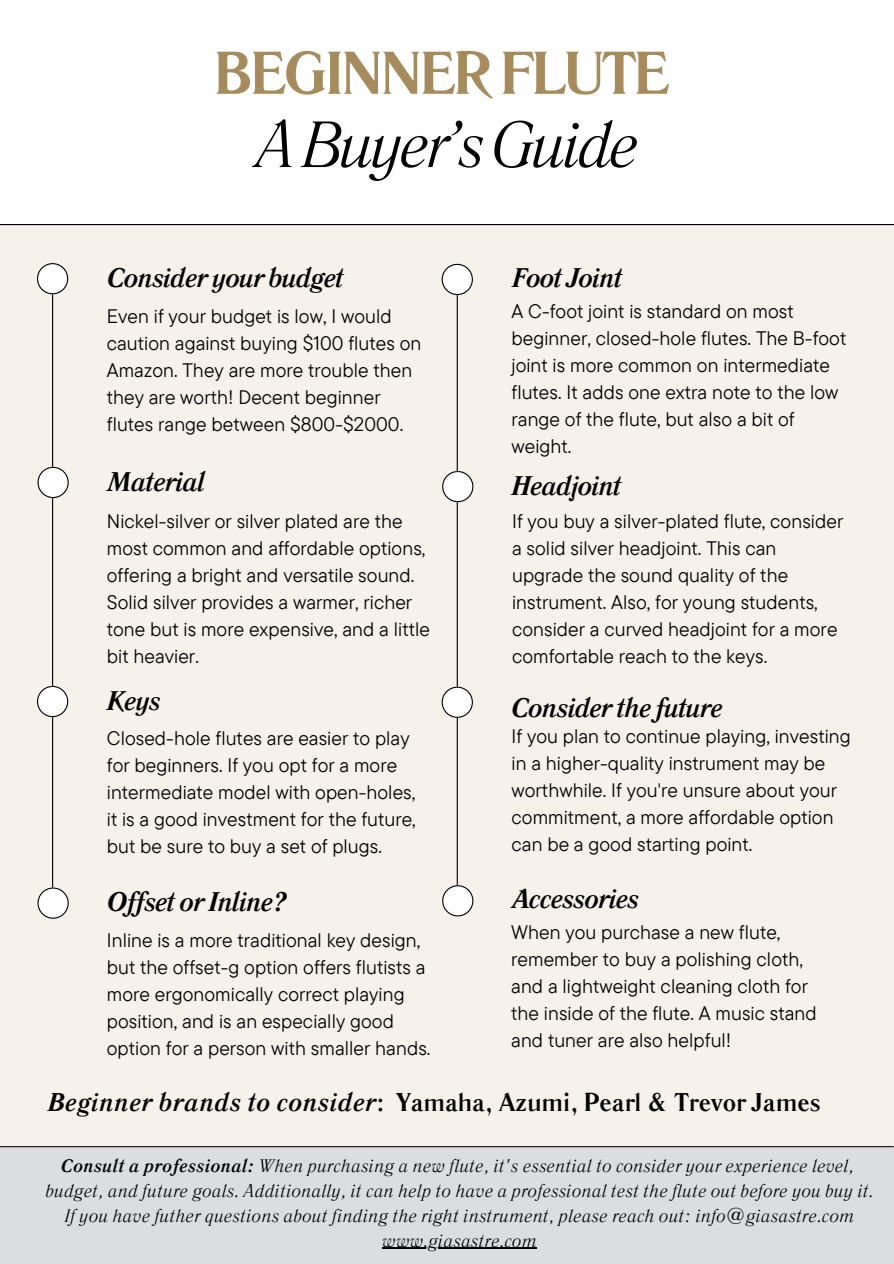
<style>
.page{position:relative;width:894px;height:1264px;background:#fff}
.page>*{position:absolute;margin:0;border:0;box-sizing:border-box;transform-origin:0 0}
.t1{font:italic 65.1px "Literaturnaya";letter-spacing:-.07em;color:#000}
.t2{font:700 60.15px "Literaturnaya";letter-spacing:-.055em;color:#a68b5c}
.t3{font:italic 700 26.7px "Literaturnaya";letter-spacing:-.05em;color:#000}
.t4{font:700 25.5px "Literaturnaya";color:#000}
.t5{font:19.5px/27px "TT Commons Pro";letter-spacing:.005em;color:#000}
.t6{font:italic 18px "Literaturnaya";color:#000}
.s1{font-style:italic}
.s2{font-weight:700}
</style>
<div class="page">
<div style="left:0;top:0;width:893px;height:1263px;background:#f6f1eb"></div>
<div style="left:0;top:0;width:893px;height:224px;background:#fff"></div>
<hr style="left:0;top:224px;width:893px;height:1px;background:#000">
<hr style="left:52px;top:269px;width:1px;height:618px;background:#000">
<svg style="left:37px;top:263px;width:31px;height:31px"></svg>
<svg style="left:37px;top:467px;width:32px;height:31px"></svg>
<svg style="left:37px;top:686px;width:31px;height:31px"></svg>
<hr style="left:456px;top:269px;width:1px;height:618px;background:#000">
<svg style="left:441px;top:264px;width:32px;height:31px"></svg>
<svg style="left:442px;top:471px;width:31px;height:31px"></svg>
<svg style="left:441px;top:686px;width:32px;height:32px"></svg>
<svg style="left:37px;top:887px;width:32px;height:31px"></svg>
<svg style="left:442px;top:885px;width:31px;height:31px"></svg>
<div style="left:0;top:1148px;width:893px;height:115px;background:#dcdddf"></div>
<hr style="left:0;top:1146px;width:893px;height:1px;background:#000">
<hr style="left:382px;top:1247px;width:154px;height:1px;background:#000">
<h1 class="t2" style="left:213px;top:38px;width:458px">BEGINNER FLUTE</h1>
<h2 class="t1" style="left:254px;top:107px;width:386px">A Buyer’s Guide</h2>
<p class="t3" style="left:107px;top:262px;width:239px">Consider your budget</p>
<h3 class="t5" style="left:107px;top:302px;width:316px">Even if your budget is low, I would caution against buying $100 flutes on Amazon. They are more trouble then they are worth! Decent beginner flutes range between $800-$2000.</h3>
<h3 class="t3" style="left:107px;top:466px;width:100px">Material</h3>
<p class="t5" style="left:107px;top:507px;width:324px">Nickel-silver or silver plated are the most common and affordable options, offering a bright and versatile sound.<br>Solid silver provides a warmer, richer tone but is more expensive, and a little bit heavier.</p>
<p class="t3" style="left:107px;top:685px;width:56px">Keys</p>
<h3 class="t5" style="left:107px;top:724px;width:310px">Closed-hole flutes are easier to play for beginners. If you opt for a more intermediate model with open-holes, it is a good investment for the future, but be sure to buy a set of plugs.</h3>
<h3 class="t3" style="left:512px;top:262px;width:112px">Foot Joint</h3>
<h3 class="t5" style="left:511px;top:297px;width:336px">A C-foot joint is standard on most beginner, closed-hole flutes. The B-foot joint is more common on intermediate flutes. It adds one extra note to the low range of the flute, but also a bit of weight.</h3>
<p class="t3" style="left:511px;top:470px;width:112px">Headjoint</p>
<p class="t5" style="left:512px;top:507px;width:332px">If you buy a silver-plated flute, consider a solid silver headjoint. This can upgrade the sound quality of the instrument. Also, for young students, consider a curved headjoint for a more comfortable reach to the keys.</p>
<h3 class="t3" style="left:511px;top:692px;width:213px">Consider the future</h3>
<p class="t5" style="left:511px;top:722px;width:341px">If you plan to continue playing, investing in a higher-quality instrument may be worthwhile. If you're unsure about your commitment, a more affordable option can be a good starting point.</p>
<p class="t3" style="left:107px;top:886px;width:182px">Of set or Inline?</p>
<h3 class="t3" style="left:512px;top:883px;width:129px">Accessories</h3>
<p class="t5" style="left:107px;top:926px;width:325px">Inline is a more traditional key design, but the offset-g option offers flutists a more ergonomically correct playing position, and is an especially good option for a person with smaller hands.</p>
<p class="t5" style="left:511px;top:918px;width:307px">When you purchase a new flute, remember to buy a polishing cloth, and a lightweight cleaning cloth for the inside of the flute. A music stand and tuner are also helpful!</p>
<p class="t4" style="left:48px;top:1087px;width:774px"><span class="s1">Beginner brands to consider</span>: Yamaha, Azumi, Pearl &amp; Trevor James</p>
<p class="t6" style="left:61px;top:1155px;width:794px"><span class="s2">Consult a professional:</span> When purchasing a new flute, it's essential to consider your experience level,</p>
<h3 class="t6" style="left:45px;top:1180px;width:829px">budget, and future goals. Additionally, it can help to have a professional test the flute out before you buy it.</h3>
<p class="t6" style="left:65px;top:1205px;width:790px">If you have futher questions about finding the right instrument, please reach out: info@giasastre.com</p>
<h3 class="t6" style="left:382px;top:1229px;width:156px">www.giasastre.com</h3>
</div>
